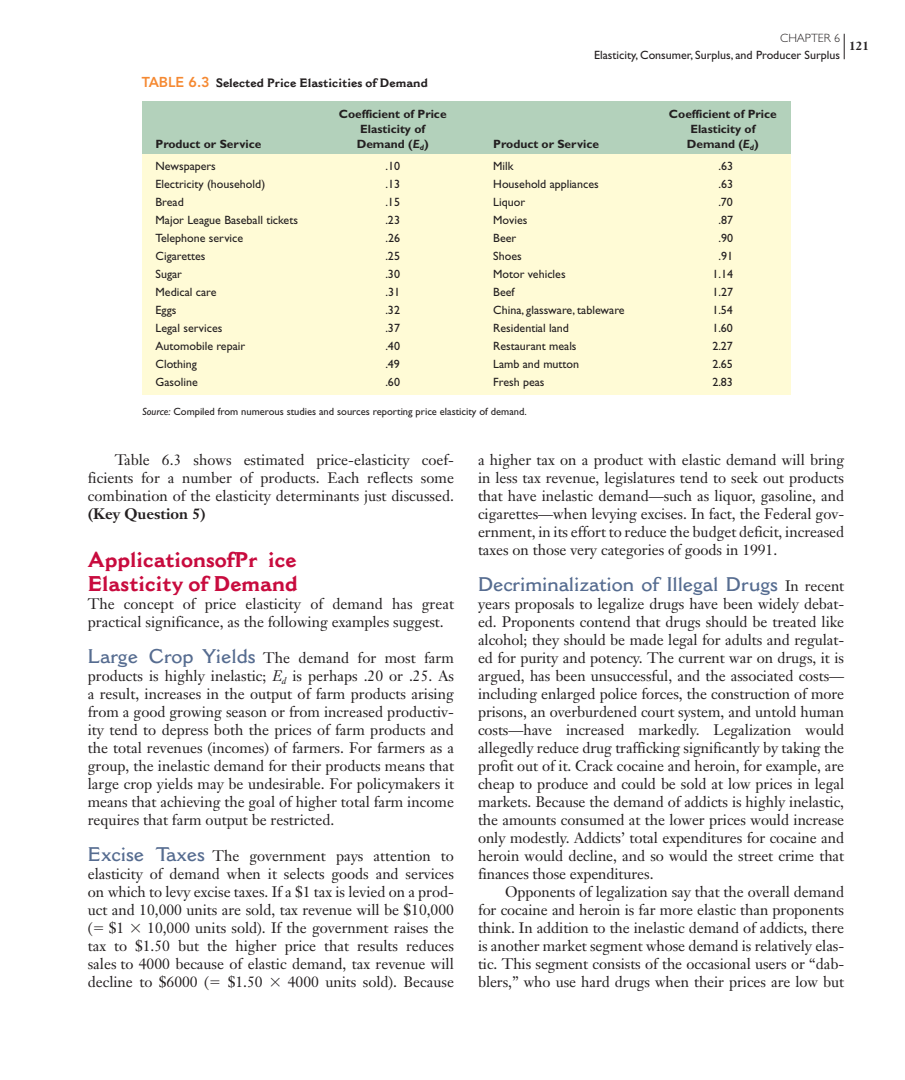
<style>
.page{position:relative;width:905px;height:1080px;background:#fff}
.page>*{position:absolute;margin:0;border:0;box-sizing:border-box;transform-origin:0 0}
.t1{font:700 21px/24px "Cantoria";color:#c80b3e}
.t2{font:600 19.5px "Cantoria";letter-spacing:-.005em;color:#566c90}
.t3{font:15px/18px "Janson Text";color:#231f20;text-align:justify}
.t4{font:700 15px "Janson Text";color:#231f20}
.t5{font:12px "Gill Sans";color:#231f20}
.t6{font:700 12px "Gill Sans";color:#231f20}
.t7{font:700 12px "Cantoria";color:#231f20}
.t8{font:300 12px "Gill Sans";color:#231f20}
.t9{font:700 12px "Janson Text";color:#231f20}
.t10{font:10.5px "Gill Sans";color:#231f20}
.s1{font-family:"Avenir LT Std";font-weight:800;font-size:14.25px;color:#f58932}
.s2{font-style:italic}
.s3{font-family:"Cantoria";font-weight:600;font-size:19.5px;color:#566c90}
.s4{font-family:"Mathematical Pi One"}
.s5{font-family:"Janson Text";font-weight:400;font-size:15px;color:#231f20}
</style>
<div class="page">
<svg style="left:843px;top:34px;width:1px;height:25px"></svg>
<div style="left:142px;top:151px;width:648px;height:244px;background:#fffbd6"></div>
<div style="left:142px;top:101px;width:648px;height:52px;background:#b3d1bb"></div>
<p class="t8" style="left:780px;top:33px;width:61px">CHAPTER 6</p>
<p class="t5" style="left:594px;top:51px;width:247px">Elasticity, Consumer, Surplus, and Producer Surplus</p>
<p class="t7" style="left:142px;top:78px;width:287px"><span class="s1">TABLE 6.3</span> Selected Price Elasticities of Demand</p>
<p class="t6" style="left:339px;top:109px;width:109px">Coefficient of Price</p>
<p class="t6" style="left:669px;top:109px;width:109px">Coefficient of Price</p>
<p class="t6" style="left:360px;top:124px;width:66px">Elasticity of</p>
<p class="t6" style="left:690px;top:124px;width:66px">Elasticity of</p>
<p class="t6" style="left:155px;top:139px;width:107px">Product or Service</p>
<p class="t6" style="left:357px;top:139px;width:73px">Demand (<span class="s2">E</span><sub>d</sub>)</p>
<p class="t6" style="left:493px;top:139px;width:107px">Product or Service</p>
<p class="t6" style="left:687px;top:139px;width:73px">Demand (<span class="s2">E</span><sub>d</sub>)</p>
<p class="t5" style="left:155px;top:162px;width:62px">Newspapers</p>
<p class="t5" style="left:385px;top:162px;width:16px">.10</p>
<p class="t5" style="left:493px;top:162px;width:22px">Milk</p>
<p class="t5" style="left:718px;top:162px;width:16px">.63</p>
<p class="t5" style="left:155px;top:180px;width:111px">Electricity (household)</p>
<p class="t5" style="left:385px;top:180px;width:16px">.13</p>
<p class="t5" style="left:493px;top:180px;width:107px">Household appliances</p>
<p class="t5" style="left:718px;top:180px;width:16px">.63</p>
<p class="t5" style="left:155px;top:198px;width:30px">Bread</p>
<p class="t5" style="left:385px;top:198px;width:16px">.15</p>
<p class="t5" style="left:493px;top:198px;width:33px">Liquor</p>
<p class="t5" style="left:718px;top:198px;width:16px">.70</p>
<p class="t5" style="left:155px;top:216px;width:144px">Major League Baseball tickets</p>
<p class="t5" style="left:385px;top:216px;width:16px">.23</p>
<p class="t5" style="left:493px;top:216px;width:36px">Movies</p>
<p class="t5" style="left:718px;top:216px;width:16px">.87</p>
<p class="t5" style="left:155px;top:234px;width:89px">Telephone service</p>
<p class="t5" style="left:385px;top:234px;width:16px">.26</p>
<p class="t5" style="left:493px;top:234px;width:25px">Beer</p>
<p class="t5" style="left:718px;top:234px;width:16px">.90</p>
<p class="t5" style="left:155px;top:252px;width:51px">Cigarettes</p>
<p class="t5" style="left:385px;top:252px;width:16px">.25</p>
<p class="t5" style="left:493px;top:252px;width:30px">Shoes</p>
<p class="t5" style="left:718px;top:252px;width:16px">.91</p>
<p class="t5" style="left:155px;top:270px;width:28px">Sugar</p>
<p class="t5" style="left:385px;top:270px;width:16px">.30</p>
<p class="t5" style="left:493px;top:270px;width:74px">Motor vehicles</p>
<p class="t5" style="left:712px;top:270px;width:22px">1.14</p>
<p class="t5" style="left:155px;top:288px;width:62px">Medical care</p>
<p class="t5" style="left:385px;top:288px;width:16px">.31</p>
<p class="t5" style="left:493px;top:288px;width:23px">Beef</p>
<p class="t5" style="left:712px;top:288px;width:22px">1.27</p>
<p class="t5" style="left:155px;top:306px;width:22px">Eggs</p>
<p class="t5" style="left:385px;top:306px;width:16px">.32</p>
<p class="t5" style="left:493px;top:306px;width:133px">China, glassware, tableware</p>
<p class="t5" style="left:712px;top:306px;width:22px">1.54</p>
<p class="t5" style="left:155px;top:324px;width:68px">Legal services</p>
<p class="t5" style="left:385px;top:324px;width:16px">.37</p>
<p class="t5" style="left:493px;top:324px;width:77px">Residential land</p>
<p class="t5" style="left:712px;top:324px;width:22px">1.60</p>
<p class="t5" style="left:155px;top:342px;width:91px">Automobile repair</p>
<p class="t5" style="left:385px;top:342px;width:16px">.40</p>
<p class="t5" style="left:493px;top:342px;width:85px">Restaurant meals</p>
<p class="t5" style="left:712px;top:342px;width:22px">2.27</p>
<p class="t5" style="left:155px;top:360px;width:43px">Clothing</p>
<p class="t5" style="left:385px;top:360px;width:16px">.49</p>
<p class="t5" style="left:493px;top:360px;width:87px">Lamb and mutton</p>
<p class="t5" style="left:712px;top:360px;width:22px">2.65</p>
<p class="t5" style="left:155px;top:378px;width:44px">Gasoline</p>
<p class="t5" style="left:385px;top:378px;width:16px">.60</p>
<p class="t5" style="left:493px;top:378px;width:53px">Fresh peas</p>
<p class="t5" style="left:712px;top:378px;width:22px">2.83</p>
<p class="t10" style="left:142px;top:408px;width:386px"><span class="s2">Source:</span> Compiled from numerous studies and sources reporting price elasticity of demand.</p>
<p class="t9" style="left:849px;top:40px;width:22px">121</p>
<p class="t3" style="left:88px;top:452px;width:368px;text-indent:27px">Table 6.3 shows estimated price-elasticity coef&shy;ficients for a number of products. Each reflects some combination of the elasticity determinants just discussed.</p>
<p class="t4" style="left:88px;top:508px;width:120px">(Key Question 5)</p>
<h1 class="t1" style="left:88px;top:550px;width:211px">Applications of Pr ice<br>Elasticity of Demand</h1>
<p class="t3" style="left:88px;top:596px;width:368px">The concept of price elasticity of demand has great practical significance, as the following examples suggest.</p>
<p class="t3" style="left:88px;top:650px;width:368px"><span class="s3">Large Crop Yields</span> The demand for most farm products is highly inelastic; <span class="s2">E</span> <sub>d</sub> is perhaps .20 or .25. As a result, increases in the output of farm products arising from a good growing season or from increased productiv&shy;ity tend to depress both the prices of farm products and the total revenues (incomes) of farmers. For farmers as a group, the inelastic demand for their products means that large crop yields may be undesirable. For policymakers it means that achieving the goal of higher total farm income requires that farm output be restricted.</p>
<p class="t3" style="left:88px;top:848px;width:368px"><span class="s3">Excise Taxes</span> The government pays attention to elasticity of demand when it selects goods and services on which to levy excise taxes. If a $1 tax is levied on a prod&shy;uct and 10,000 units are sold, tax revenue will be $10,000 (<span class="s4">-</span> $1</p>
<p class="t3" style="left:88px;top:920px;width:368px;text-indent:59px">10,000 units sold). If the government raises the tax to $1.50 but the higher price that results reduces sales to 4000 because of elastic demand, tax revenue will decline to $6000 (<span class="s4">-</span> $1.50</p>
<p class="t3" style="left:288px;top:974px;width:168px">4000 units sold). Because</p>
<p class="t3" style="left:478px;top:452px;width:368px">a higher tax on a product with elastic demand will bring in less tax revenue, legislatures tend to seek out products that have inelastic demand—such as liquor, gasoline, and cigarettes—when levying excises. In fact, the Federal gov&shy;ernment, in its effort to reduce the budget deficit, increased taxes on those very categories of goods in 1991.</p>
<h2 class="t2" style="left:478px;top:577px;width:368px">Decriminalization of Illegal Drugs <span class="s5">In recent</span></h2>
<p class="t3" style="left:478px;top:596px;width:368px">years proposals to legalize drugs have been widely debat&shy;ed. Proponents contend that drugs should be treated like alcohol; they should be made legal for adults and regulat&shy;ed for purity and potency. The current war on drugs, it is argued, has been unsuccessful, and the associated costs— including enlarged police forces, the construction of more prisons, an overburdened court system, and untold human costs—have increased markedly. Legalization would allegedly reduce drug trafficking significantly by taking the profit out of it. Crack cocaine and heroin, for example, are cheap to produce and could be sold at low prices in legal markets. Because the demand of addicts is highly inelastic, the amounts consumed at the lower prices would increase only modestly. Addicts’ total expenditures for cocaine and heroin would decline, and so would the street crime that finances those expenditures.</p>
<p class="t3" style="left:478px;top:884px;width:368px;text-indent:27px">Opponents of legalization say that the overall demand for cocaine and heroin is far more elastic than proponents think. In addition to the inelastic demand of addicts, there is another market segment whose demand is relatively elas&shy;tic. This segment consists of the occasional users or “dab&shy;blers,” who use hard drugs when their prices are low but</p>
</div>
